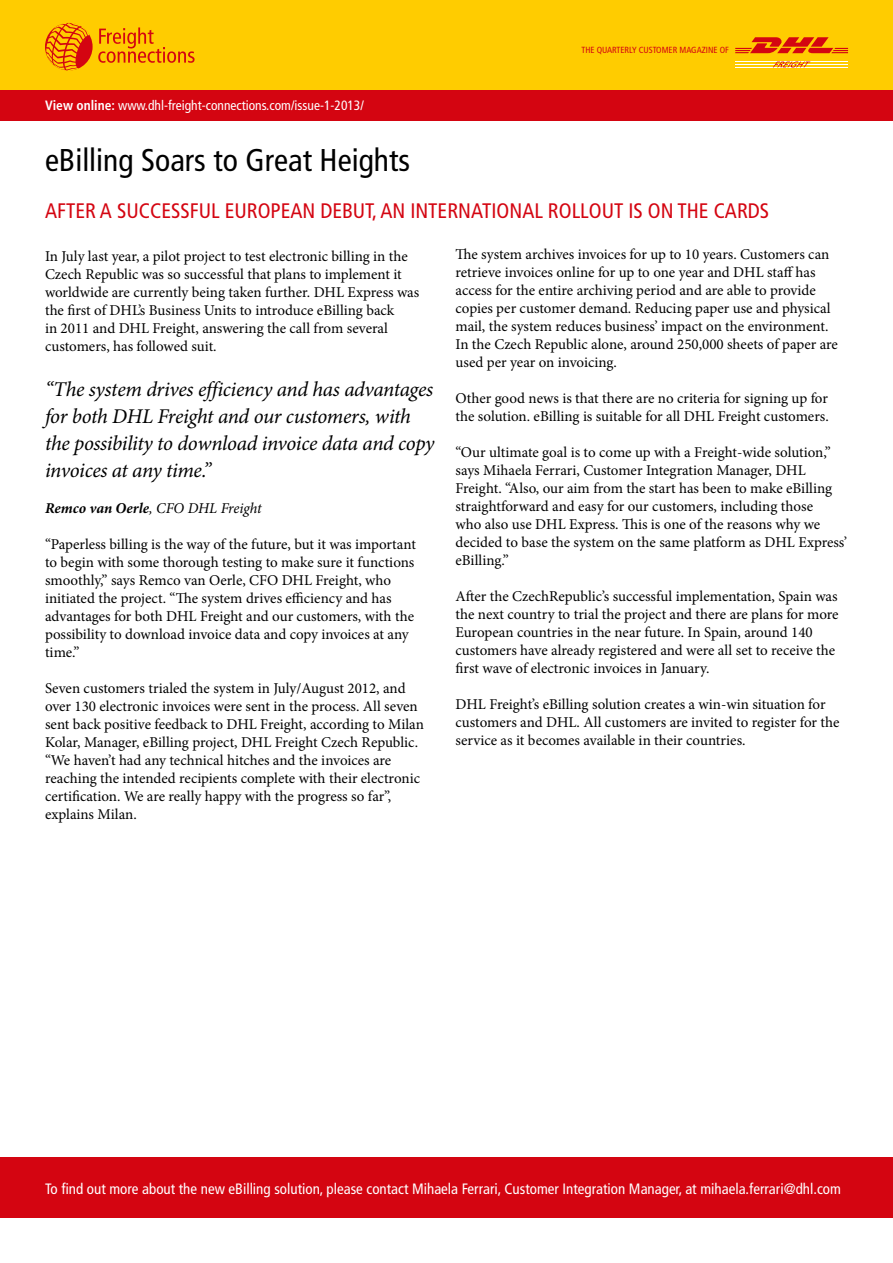
<style>
.page{position:relative;width:893px;height:1263px;background:#fff}
.page>*{position:absolute;margin:0;border:0;box-sizing:border-box;transform-origin:0 0}
.t1{font:condensed 31.5px "Frutiger LT Std";color:#000}
.t2{font:italic 21px/27px "Minion Pro";letter-spacing:-.02em;color:#000}
.t3{font:condensed 21px "Frutiger LT Std";color:#d40511}
.t4{font:15px/18px "Minion Pro";color:#000}
.t5{font:condensed 15px "Frutiger LT Std";color:#fff}
.t6{font:italic 15px "Minion Pro";letter-spacing:-.005em;color:#000}
.t7{font:condensed 13.5px "Frutiger LT Std";color:#fff}
.t8{font:condensed 8.85px "Frutiger LT Std";color:#d40511}
.s1{font-weight:700}
</style>
<div class="page">
<div style="left:0;top:0;width:893px;height:90px;background:#fc0"></div>
<svg style="left:98px;top:27px;width:97px;height:36px"></svg>
<svg style="left:46px;top:23px;width:45px;height:48px"></svg>
<hr style="left:735px;top:62px;width:113px;height:1px;background:#fff">
<hr style="left:735px;top:64px;width:113px;height:1px;background:#fff">
<hr style="left:735px;top:67px;width:113px;height:1px;background:#fff">
<svg style="left:773px;top:61px;width:37px;height:6px"></svg>
<svg style="left:735px;top:37px;width:113px;height:16px"></svg>
<div style="left:0;top:90px;width:893px;height:30px;background:#d40511"></div>
<div style="left:0;top:1158px;width:893px;height:60px;background:#d40511"></div>
<p class="t7" style="left:45px;top:97px;width:320px"><span class="s1">View online:</span> www.dhl-freight-connections.com/issue-1-2013/</p>
<p class="t8" style="left:581px;top:45px;width:149px">The Quarterly Customer Magazine of</p>
<h1 class="t1" style="left:45px;top:142px;width:366px">eBilling Soars to Great Heights</h1>
<h2 class="t3" style="left:45px;top:199px;width:726px">After a successful European debut, an international rollout is on the cards</h2>
<p class="t4" style="left:45px;top:247px;width:376px">In July last year, a pilot project to test electronic billing in the Czech Republic was so successful that plans to implement it worldwide are currently being taken further. DHL Express was the first of DHL’s Business Units to introduce eBilling back<br>in 2011 and DHL Freight, answering the call from several customers, has followed suit.</p>
<h2 class="t2" style="left:45px;top:375px;width:391px">“The system drives efficiency and has advantages for both DHL Freight and our customers, with the possibility to download invoice data and copy invoices at any time.”</h2>
<p class="t6" style="left:45px;top:498px;width:218px"><span class="s1">Remco van Oerle</span>, CFO DHL Freight</p>
<p class="t4" style="left:45px;top:535px;width:372px">“Paperless billing is the way of the future, but it was important to begin with some thorough testing to make sure it functions smoothly,” says Remco van Oerle, CFO DHL Freight, who initiated the project. “The system drives efficiency and has advantages for both DHL Freight and our customers, with the possibility to download invoice data and copy invoices at any time.”</p>
<p class="t4" style="left:45px;top:679px;width:380px">Seven customers trialed the system in July/August 2012, and over 130 electronic invoices were sent in the process. All seven sent back positive feedback to DHL Freight, according to Milan Kolar, Manager, eBilling project, DHL Freight Czech Republic. “We haven’t had any technical hitches and the invoices are reaching the intended recipients complete with their electronic certification. We are really happy with the progress so far”, explains Milan.</p>
<p class="t4" style="left:455px;top:245px;width:384px">The system archives invoices for up to 10 years. Customers can retrieve invoices online for up to one year and DHL staff has access for the entire archiving period and are able to provide copies per customer demand. Reducing paper use and physical mail, the system reduces business’ impact on the environment.<br>In the Czech Republic alone, around 250,000 sheets of paper are used per year on invoicing.</p>
<p class="t4" style="left:455px;top:389px;width:375px">Other good news is that there are no criteria for signing up for the solution. eBilling is suitable for all DHL Freight customers.</p>
<p class="t4" style="left:455px;top:443px;width:393px">“Our ultimate goal is to come up with a Freight-wide solution,” says Mihaela Ferrari, Customer Integration Manager, DHL Freight. “Also, our aim from the start has been to make eBilling straightforward and easy for our customers, including those<br>who also use DHL Express. This is one of the reasons why we decided to base the system on the same platform as DHL Express’ eBilling.”</p>
<p class="t4" style="left:455px;top:587px;width:385px">After the CzechRepublic’s successful implementation, Spain was the next country to trial the project and there are plans for more European countries in the near future. In Spain, around 140 customers have already registered and were all set to receive the first wave of electronic invoices in January.</p>
<p class="t4" style="left:455px;top:695px;width:386px">DHL Freight’s eBilling solution creates a win-win situation for customers and DHL. All customers are invited to register for the service as it becomes available in their countries.</p>
<p class="t5" style="left:45px;top:1180px;width:797px">To find out more about the new eBilling solution, please contact Mihaela Ferrari, Customer Integration Manager, at mihaela.ferrari@dhl.com</p>
</div>
